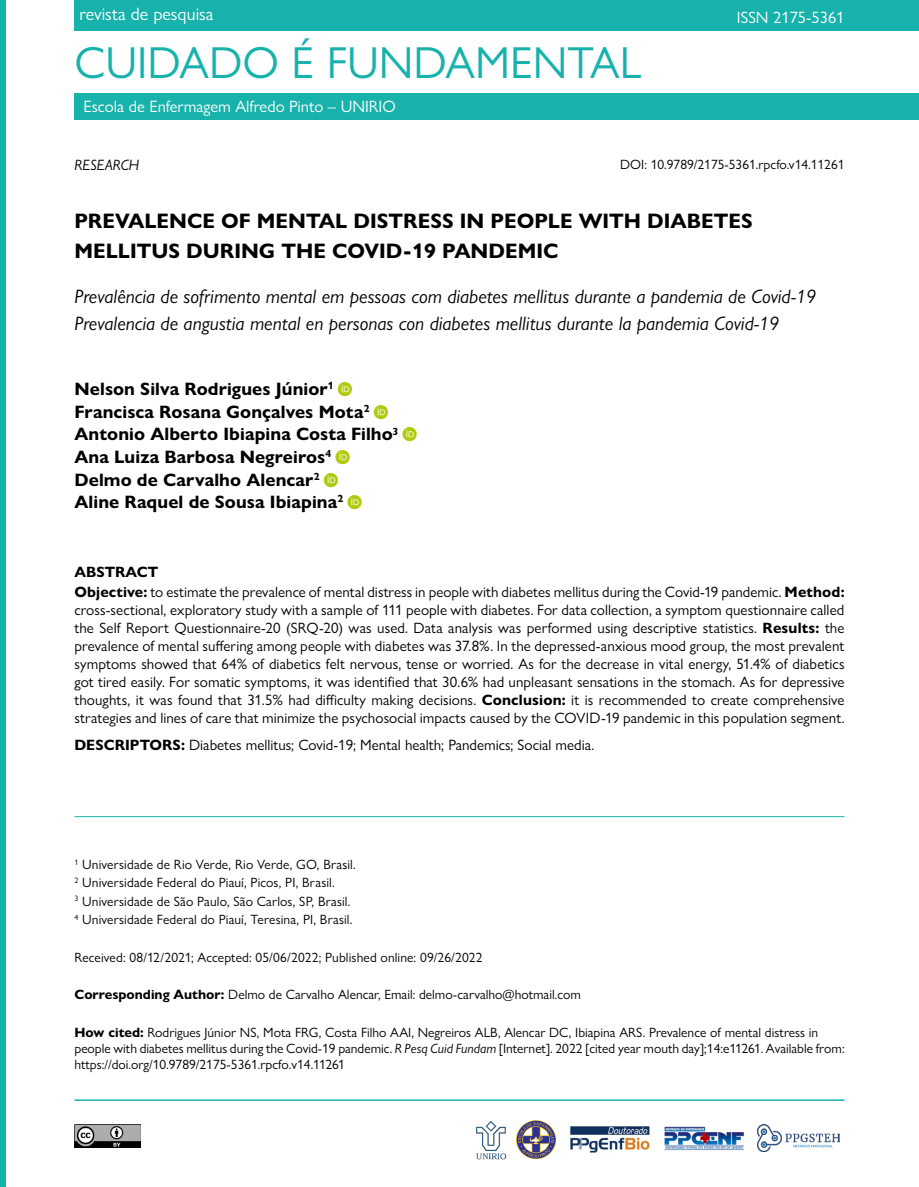
<style>
.page{position:relative;width:919px;height:1187px;background:#fff}
.page>*{position:absolute;margin:0;border:0;box-sizing:border-box;transform-origin:0 0}
.t1{font:45px "Gill Sans Nova";color:#17b2ab}
.t2{font:700 21px/30px "Gill Sans Nova";color:#000}
.t3{font:italic 19.5px/27.6px "Gill Sans Nova";color:#000}
.t4{font:700 18px/22.5px "Gill Sans Nova";letter-spacing:.005em;color:#000}
.t5{font:18px "Gill Sans Nova";color:#fff}
.t6{font:16.5px "Gill Sans Nova";color:#fff}
.t7{font:15px/18px "Gill Sans Nova";color:#000}
.t8{font:italic 15px "Gill Sans Nova";color:#000}
.t9{font:13.5px/18.3px "Gill Sans Nova";color:#000}
.s1{font-weight:700}
.s2{font-style:italic}
</style>
<div class="page">
<div style="left:74px;top:0;width:844px;height:31px;background:#17b2ab"></div>
<div style="left:74px;top:93px;width:844px;height:27px;background:#17b2ab"></div>
<div style="left:0;top:0;width:5px;height:1186px;background:#17b2ab"></div>
<img style="left:74px;top:1124px;width:66px;height:23px">
<hr style="left:74px;top:1099px;width:770px;height:1px;background:#17b2ab">
<img style="left:476px;top:1121px;width:31px;height:39px">
<img style="left:570px;top:1126px;width:80px;height:27px">
<img style="left:664px;top:1126px;width:80px;height:24px">
<img style="left:516px;top:1120px;width:39px;height:38px">
<img style="left:757px;top:1124px;width:82px;height:27px">
<hr style="left:74px;top:816px;width:770px;height:1px;background:#17b2ab">
<p class="t5" style="left:79px;top:3px;width:135px">revista de pesquisa</p>
<h1 class="t1" style="left:74px;top:35px;width:568px">CUIDADO É FUNDAMENTAL</h1>
<p class="t6" style="left:84px;top:97px;width:313px">Escola de Enfermagem Alfredo Pinto – UNIRIO</p>
<p class="t6" style="left:736px;top:7px;width:109px">ISSN 2175-5361</p>
<p class="t8" style="left:74px;top:156px;width:66px">RESEARCH</p>
<p class="t9" style="left:620px;top:155px;width:226px">DOI: 10.9789/2175-5361.rpcfo.v14.11261</p>
<h2 class="t2" style="left:74px;top:206px;width:679px">PREVALENCE OF MENTAL DISTRESS IN PEOPLE WITH DIABETES<br>MELLITUS DURING THE COVID-19 PANDEMIC</h2>
<h3 class="t3" style="left:74px;top:282px;width:743px">Prevalência de sofrimento mental em pessoas com diabetes mellitus durante a pandemia de Covid-19<br>Prevalencia de angustia mental en personas con diabetes mellitus durante la pandemia Covid-19</h3>
<p class="t4" style="left:74px;top:378px;width:325px">Nelson Silva Rodrigues Júnior<sup>1<br></sup>Francisca Rosana Gonçalves Mota<sup>2<br></sup>Antonio Alberto Ibiapina Costa Filho<sup>3<br></sup>Ana Luiza Barbosa Negreiros<sup>4<br></sup>Delmo de Carvalho Alencar<sup>2<br></sup>Aline Raquel de Sousa Ibiapina<sup>2</sup></p>
<p class="t7" style="left:74px;top:561px;width:771px;line-height:20.1px"><span class="s1">ABSTRACT<br>Objective:</span> to estimate the prevalence of mental distress in people with diabetes mellitus during the Covid-19 pandemic. <span class="s1">Method:</span></p>
<p class="t7" style="left:74px;top:601px;width:771px;text-align:justify">cross-sectional, exploratory study with a sample of 111 people with diabetes. For data collection, a symptom questionnaire called the Self Report Questionnaire-20 (SRQ-20) was used. Data analysis was performed using descriptive statistics. <span class="s1">Results:</span> the prevalence of mental suffering among people with diabetes was 37.8%. In the depressed-anxious mood group, the most prevalent symptoms showed that 64% of diabetics felt nervous, tense or worried. As for the decrease in vital energy, 51.4% of diabetics got tired easily. For somatic symptoms, it was identified that 30.6% had unpleasant sensations in the stomach. As for depressive thoughts, it was found that 31.5% had difficulty making decisions. <span class="s1">Conclusion:</span> it is recommended to create comprehensive strategies and lines of care that minimize the psychosocial impacts caused by the COVID-19 pandemic in this population segment.</p>
<p class="t7" style="left:74px;top:735px;width:521px"><span class="s1">DESCRIPTORS:</span> Diabetes mellitus; Covid-19; Mental health; Pandemics; Social media.</p>
<p class="t9" style="left:74px;top:855px;width:283px"><sup>1</sup> Universidade de Rio Verde, Rio Verde, GO, Brasil.<br><sup>2</sup> Universidade Federal do Piauí, Picos, PI, Brasil.<br><sup>3</sup> Universidade de São Paulo, São Carlos, SP, Brasil.<br><sup>4</sup> Universidade Federal do Piauí, Teresina, PI, Brasil.</p>
<p class="t9" style="left:74px;top:947px;width:409px">Received: 08/12/2021; Accepted: 05/06/2022; Published online: 09/26/2022</p>
<p class="t9" style="left:74px;top:985px;width:508px"><span class="s1">Corresponding Author:</span> Delmo de Carvalho Alencar, Email: delmo-carvalho@hotmail.com</p>
<p class="t9" style="left:74px;top:1023px;width:771px;line-height:16.2px"><span class="s1">How cited:</span> Rodrigues Júnior NS, Mota FRG, Costa Filho AAI, Negreiros ALB, Alencar DC, Ibiapina ARS. Prevalence of mental distress in people with diabetes mellitus during the Covid-19 pandemic. <span class="s2">R Pesq Cuid Fundam</span> [Internet]. 2022 [cited year mouth day];14:e11261. Available from: https://doi.org/10.9789/2175-5361.rpcfo.v14.11261</p>
</div>
